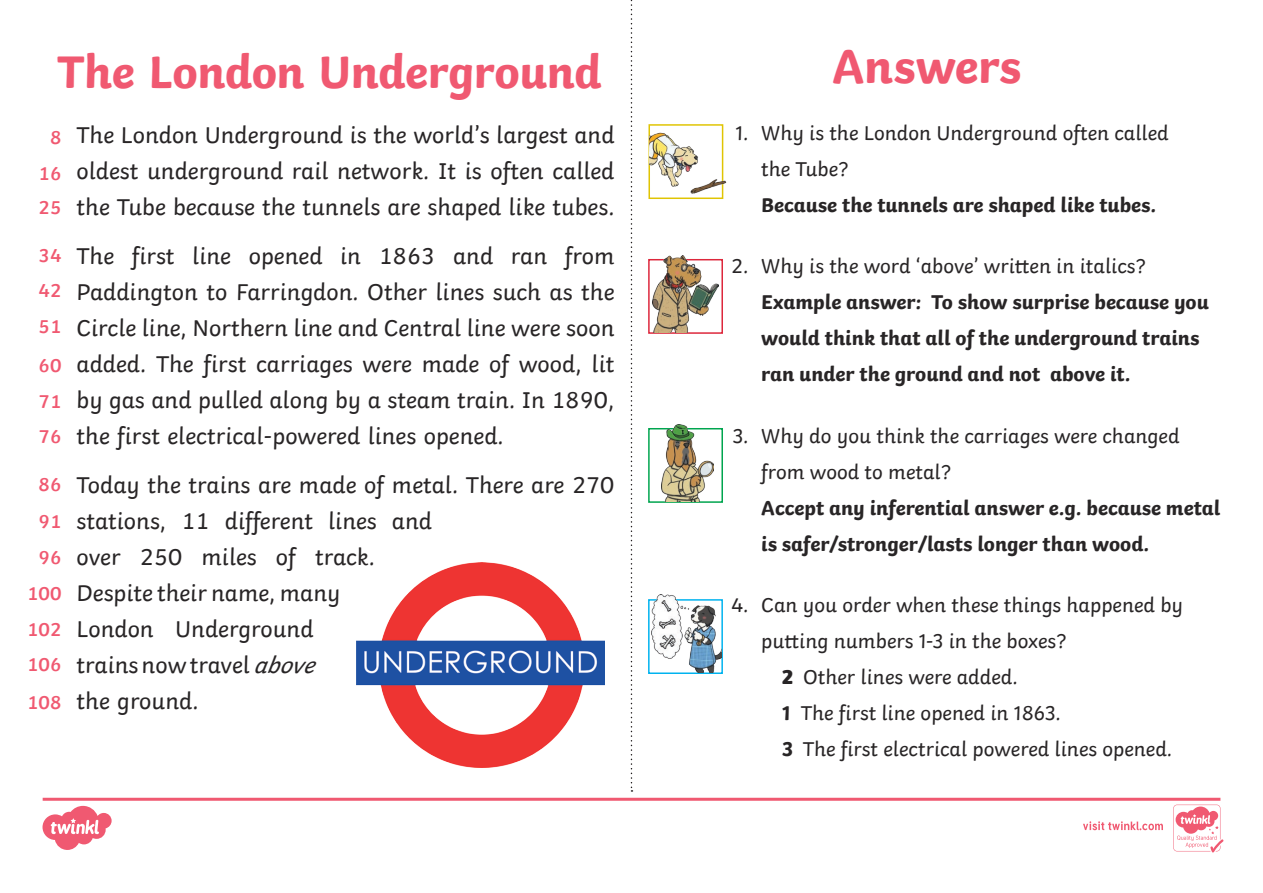
<style>
.page{position:relative;width:1263px;height:893px;background:#fff}
.page>*{position:absolute;margin:0;border:0;box-sizing:border-box;transform-origin:0 0}
.Heading_1{font:700 49.5px "Twinkl";letter-spacing:-.005em;color:#f05971}
.Heading_1-2{font:700 48px "Twinkl";letter-spacing:-.01em;color:#f05971}
.KS1_Body_Copy{font:24px/36px "Twinkl";color:#282526;text-align:justify}
.t1{font:700 21px/36px "Twinkl";color:#282526}
.t2{font:21px/36px "Twinkl";color:#282526}
.KS1_Body_Copy-2{font:600 19.5px "Twinkl";color:#f05971}
.s1{font-style:italic}
.s2{font-weight:700}
.s3{font-weight:400}
.s4{font-weight:800}
</style>
<div class="page">
<svg style="left:631px;top:0;width:1px;height:792px"></svg>
<div style="left:648px;top:428px;width:75px;height:75px;border:2px solid #00a54f"></div>
<img style="left:661px;top:425px;width:53px;height:76px">
<div style="left:648px;top:259px;width:75px;height:75px;border:2px solid #dd273c"></div>
<img style="left:652px;top:256px;width:66px;height:76px">
<div style="left:648px;top:124px;width:75px;height:75px;border:2px solid #e0c403"></div>
<img style="left:650px;top:124px;width:77px;height:74px">
<div style="left:648px;top:599px;width:75px;height:75px;border:2px solid #00b3ef"></div>
<img style="left:651px;top:595px;width:70px;height:77px">
<img style="left:356px;top:563px;width:248px;height:205px">
<svg style="left:43px;top:798px;width:1180px;height:54px"></svg>
<p class="Heading_1-2" style="left:57px;top:32px;width:546px">The London Underground</p>
<p class="KS1_Body_Copy" style="left:77px;top:115px;width:539px">The London Underground is the world’s largest and oldest underground rail network. It is often called the Tube because the tunnels are shaped like tubes.</p>
<p class="KS1_Body_Copy" style="left:77px;top:236px;width:539px">The first line opened in 1863 and ran from Paddington to Farringdon. Other lines such as the Circle line, Northern line and Central line were soon added. The first carriages were made of wood, lit by gas and pulled along by a steam train. In 1890, the first electrical-powered lines opened.</p>
<p class="KS1_Body_Copy" style="left:77px;top:465px;width:539px;text-align:left">Today the trains are made of metal. There are 270 stations, 11 different lines and<br>over 250 miles of track.<br>Despite their name, many<br>London Underground<br>trains now travel <span class="s1">above<br></span>the ground.</p>
<p class="KS1_Body_Copy-2" style="left:50px;top:122px;width:13px">8</p>
<p class="KS1_Body_Copy-2" style="left:39px;top:157px;width:25px">16</p>
<p class="KS1_Body_Copy-2" style="left:39px;top:192px;width:25px">25</p>
<p class="KS1_Body_Copy-2" style="left:39px;top:239px;width:25px">34</p>
<p class="KS1_Body_Copy-2" style="left:39px;top:275px;width:25px">42</p>
<p class="KS1_Body_Copy-2" style="left:39px;top:311px;width:25px">51</p>
<p class="KS1_Body_Copy-2" style="left:39px;top:350px;width:25px">60</p>
<p class="KS1_Body_Copy-2" style="left:39px;top:385px;width:25px">71</p>
<p class="KS1_Body_Copy-2" style="left:39px;top:421px;width:25px">76</p>
<p class="KS1_Body_Copy-2" style="left:39px;top:469px;width:25px">86</p>
<p class="KS1_Body_Copy-2" style="left:39px;top:506px;width:25px">91</p>
<p class="KS1_Body_Copy-2" style="left:39px;top:542px;width:25px">96</p>
<p class="KS1_Body_Copy-2" style="left:27px;top:578px;width:36px">100</p>
<p class="KS1_Body_Copy-2" style="left:27px;top:614px;width:36px">102</p>
<p class="KS1_Body_Copy-2" style="left:27px;top:649px;width:36px">106</p>
<p class="KS1_Body_Copy-2" style="left:27px;top:687px;width:36px">108</p>
<p class="Heading_1" style="left:832px;top:25px;width:190px">Answers</p>
<p class="t2" style="left:761px;top:113px;width:409px;text-indent:-26px">1. Why is the London Underground often called the Tube?<br><span class="s2">Because the tunnels are shaped like tubes.</span></p>
<p class="t1" style="left:761px;top:246px;width:449px;text-indent:-29px"><span class="s3">2. Why is the word ‘above’ written in italics?<br></span>Example answer: To show surprise because you would think that all of the underground trains ran under the ground and not above it.</p>
<p class="t1" style="left:761px;top:416px;width:461px;text-indent:-29px"><span class="s3">3. Why do you think the carriages were changed from wood to metal?<br></span>Accept any inferential answer e.g. because metal is safer/stronger/lasts longer than wood.</p>
<p class="t2" style="left:731px;top:585px;width:453px">4. Can you order when these things happened by</p>
<p class="t2" style="left:761px;top:621px;width:307px">putting numbers 1-3 in the boxes?</p>
<p class="t2" style="left:782px;top:657px;width:237px"><span class="s4">2</span> Other lines were added.</p>
<p class="t2" style="left:782px;top:693px;width:280px"><span class="s2">1</span> The first line opened in 1863.</p>
<p class="t2" style="left:782px;top:729px;width:392px"><span class="s2">3</span> The first electrical powered lines opened.</p>
</div>
